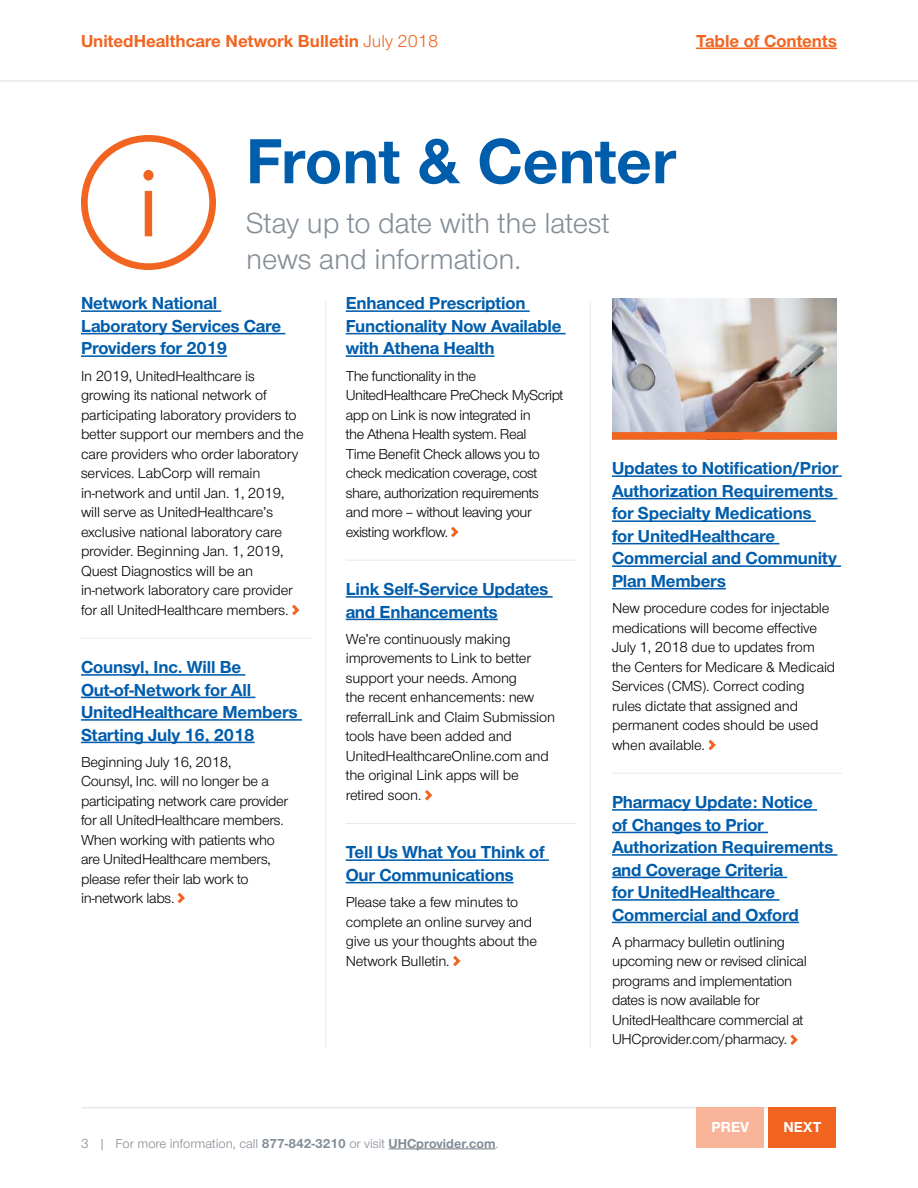
<style>
.page{position:relative;width:918px;height:1188px;background:#fff}
.page>*{position:absolute;margin:0;border:0;box-sizing:border-box;transform-origin:0 0}
.t1{font:700 66px "UHC Sans";color:#005dac}
.t2{font:30px/36px "UHC Sans";color:#838d97}
.t3{font:700 18px/22.5px "UHC Sans";letter-spacing:-.01em;color:#005dac}
.t4{font:700 18px "UHC Sans";color:#f16521}
.t5{font:15px/19.5px "UHC Sans";letter-spacing:-.01em;color:#000}
.t6{font:15px/19.5px "UHC Sans";letter-spacing:-.03em;color:#000}
.t7{font:700 15px "UHC Sans";letter-spacing:.005em;color:#fff}
.t8{font:13.5px "UHC Sans";color:#838d97}
.s1{font-weight:400}
.s2{font-weight:700}
</style>
<div class="page">
<hr style="left:696px;top:48px;width:141px;height:1px;background:#f16521">
<hr style="left:0;top:80px;width:918px;height:2px;background:#e9e9ea">
<hr style="left:389px;top:1148px;width:106px;height:1px;background:#838d97">
<hr style="left:81px;top:1107px;width:756px;height:1px;background:#e9e9ea">
<hr style="left:81px;top:310px;width:140px;height:2px;background:#005dac">
<hr style="left:81px;top:333px;width:204px;height:1px;background:#005dac">
<hr style="left:81px;top:355px;width:146px;height:2px;background:#005dac">
<hr style="left:81px;top:674px;width:164px;height:2px;background:#005dac">
<hr style="left:81px;top:697px;width:174px;height:1px;background:#005dac">
<hr style="left:81px;top:719px;width:221px;height:2px;background:#005dac">
<hr style="left:81px;top:742px;width:174px;height:1px;background:#005dac">
<svg style="left:292px;top:604px;width:8px;height:12px"></svg>
<hr style="left:81px;top:638px;width:230px;height:1px;background:#e9e9ea">
<svg style="left:177px;top:892px;width:8px;height:12px"></svg>
<svg style="left:81px;top:135px;width:135px;height:135px"></svg>
<hr style="left:346px;top:310px;width:184px;height:2px;background:#005dac">
<hr style="left:346px;top:333px;width:220px;height:1px;background:#005dac">
<hr style="left:346px;top:355px;width:149px;height:2px;background:#005dac">
<hr style="left:346px;top:596px;width:207px;height:2px;background:#005dac">
<hr style="left:346px;top:619px;width:152px;height:1px;background:#005dac">
<hr style="left:346px;top:859px;width:203px;height:2px;background:#005dac">
<hr style="left:346px;top:882px;width:168px;height:1px;background:#005dac">
<svg style="left:451px;top:526px;width:8px;height:12px"></svg>
<hr style="left:346px;top:560px;width:230px;height:1px;background:#e9e9ea">
<svg style="left:425px;top:790px;width:8px;height:11px"></svg>
<hr style="left:346px;top:823px;width:230px;height:1px;background:#e9e9ea">
<svg style="left:453px;top:955px;width:8px;height:12px"></svg>
<hr style="left:326px;top:301px;width:1px;height:748px;background:#e9e9ea">
<hr style="left:590px;top:301px;width:1px;height:748px;background:#e9e9ea">
<img style="left:612px;top:299px;width:225px;height:133px">
<div style="left:612px;top:432px;width:225px;height:8px;background:#f16521"></div>
<hr style="left:612px;top:475px;width:230px;height:2px;background:#005dac">
<hr style="left:612px;top:498px;width:225px;height:1px;background:#005dac">
<hr style="left:612px;top:520px;width:204px;height:2px;background:#005dac">
<hr style="left:612px;top:543px;width:167px;height:1px;background:#005dac">
<hr style="left:612px;top:565px;width:229px;height:2px;background:#005dac">
<hr style="left:612px;top:588px;width:114px;height:1px;background:#005dac">
<hr style="left:612px;top:809px;width:205px;height:2px;background:#005dac">
<hr style="left:612px;top:832px;width:156px;height:1px;background:#005dac">
<hr style="left:612px;top:854px;width:225px;height:2px;background:#005dac">
<hr style="left:612px;top:877px;width:175px;height:1px;background:#005dac">
<hr style="left:612px;top:899px;width:167px;height:2px;background:#005dac">
<hr style="left:612px;top:922px;width:187px;height:1px;background:#005dac">
<svg style="left:708px;top:739px;width:8px;height:12px"></svg>
<hr style="left:612px;top:773px;width:230px;height:1px;background:#e9e9ea">
<svg style="left:790px;top:1034px;width:8px;height:11px"></svg>
<div style="left:769px;top:1107px;width:67px;height:40px;background:#f16521"></div>
<div style="left:697px;top:1107px;width:67px;height:40px;background:#f9b59a"></div>
<p class="t4" style="left:81px;top:34px;width:359px">UnitedHealthcare Network Bulletin <span class="s1">July 2018</span></p>
<p class="t4" style="left:696px;top:34px;width:142px">Table of Contents</p>
<h1 class="t1" style="left:246px;top:137px;width:432px">Front &amp; Center</h1>
<h2 class="t2" style="left:246px;top:207px;width:365px">Stay up to date with the latest news and information.</h2>
<p class="t3" style="left:81px;top:293px;width:202px">Network National<br>Laboratory Services Care<br>Providers for 2019</p>
<p class="t5" style="left:81px;top:367px;width:224px">In 2019, UnitedHealthcare is growing its national network of participating laboratory providers to better support our members and the care providers who order laboratory services. LabCorp will remain in-network and until Jan. 1, 2019, will serve as UnitedHealthcare’s exclusive national laboratory care provider. Beginning Jan. 1, 2019, Quest Diagnostics will be an in-network laboratory care provider for all UnitedHealthcare members.</p>
<p class="t3" style="left:346px;top:293px;width:217px">Enhanced Prescription<br>Functionality Now Available with Athena Health</p>
<p class="t6" style="left:346px;top:367px;width:219px">The functionality in the<br>UnitedHealthcare PreCheck MyScript app on Link is now integrated in<br>the Athena Health system. Real<br>Time Benefit Check allows you to check medication coverage, cost share, authorization requirements and more – without leaving your existing workflow.</p>
<p class="t3" style="left:612px;top:458px;width:228px">Updates to Notification/Prior<br>Authorization Requirements for Specialty Medications<br>for UnitedHealthcare<br>Commercial and Community<br>Plan Members</p>
<p class="t5" style="left:612px;top:600px;width:225px">New procedure codes for injectable medications will become effective<br>July 1, 2018 due to updates from the Centers for Medicare &amp; Medicaid<br>Services (CMS). Correct coding rules dictate that assigned and permanent codes should be used when available.</p>
<p class="t3" style="left:346px;top:579px;width:204px">Link Self-Service Updates and Enhancements</p>
<p class="t5" style="left:346px;top:630px;width:211px">We’re continuously making improvements to Link to better support your needs. Among<br>the recent enhancements: new referralLink and Claim Submission tools have been added and<br>UnitedHealthcareOnline.com and the original Link apps will be retired soon.</p>
<p class="t3" style="left:81px;top:657px;width:218px">Counsyl, Inc. Will Be<br>Out-of-Network for All<br>UnitedHealthcare Members<br>Starting July 16, 2018</p>
<p class="t5" style="left:81px;top:753px;width:209px">Beginning July 16, 2018,<br>Counsyl, Inc. will no longer be a participating network care provider for all UnitedHealthcare members.<br>When working with patients who are UnitedHealthcare members, please refer their lab work to in-network labs.</p>
<p class="t3" style="left:612px;top:792px;width:223px">Pharmacy Update: Notice<br>of Changes to Prior<br>Authorization Requirements and Coverage Criteria<br>for UnitedHealthcare<br>Commercial and Oxford</p>
<p class="t5" style="left:612px;top:933px;width:196px">A pharmacy bulletin outlining upcoming new or revised clinical programs and implementation dates is now available for<br>UnitedHealthcare commercial at<br>UHCprovider.com/pharmacy.</p>
<p class="t3" style="left:346px;top:842px;width:201px">Tell Us What You Think of<br>Our Communications</p>
<p class="t5" style="left:346px;top:894px;width:193px">Please take a few minutes to complete an online survey and give us your thoughts about the<br>Network Bulletin.</p>
<p class="t8" style="left:81px;top:1138px;width:419px">3 | For more information, call <span class="s2">877-842-3210</span> or visit <span class="s2">UHCprovider.com</span>.</p>
<p class="t7" style="left:712px;top:1122px;width:39px">PREV</p>
<p class="t7" style="left:783px;top:1122px;width:40px">NEXT</p>
</div>
